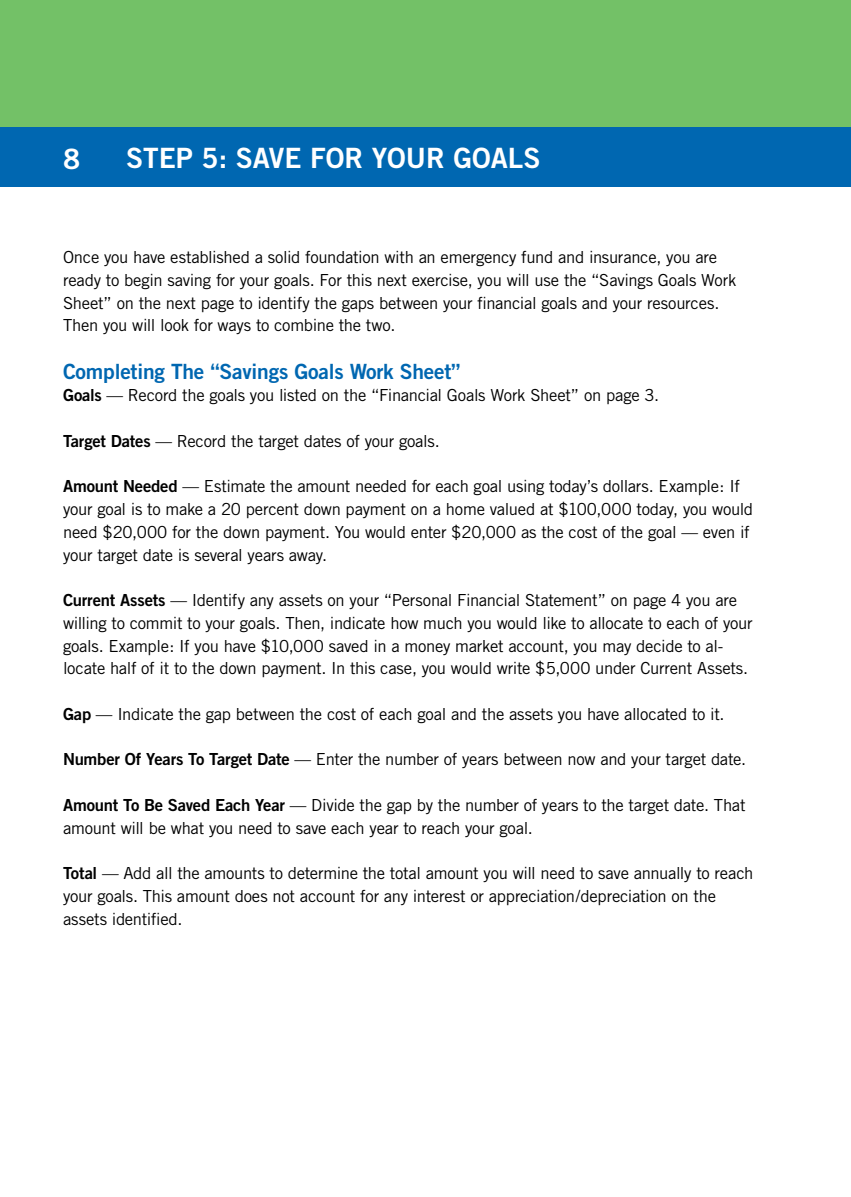
<style>
.page{position:relative;width:851px;height:1197px;background:#fff}
.page>*{position:absolute;margin:0;border:0;box-sizing:border-box;transform-origin:0 0}
.t1{font:28px "Trade Gothic Bold Two";color:#fff}
.t2{font:21px "Trade Gothic Bold Two";letter-spacing:-.01em;color:#0067b1}
.t3{font:16.62px/22.8px "Trade Gothic";letter-spacing:-.015em;color:#000}
.s1{font-family:"Trade Gothic Bold Two"}
</style>
<div class="page">
<div style="left:0;top:0;width:850px;height:158px;background:#73c167"></div>
<div style="left:0;top:127px;width:850px;height:60px;background:#0067b1"></div>
<h1 class="t1" style="left:63px;top:141px;width:19px">8</h1>
<h1 class="t1" style="left:126px;top:141px;width:35px">Step</h1>
<h1 class="t1" style="left:201px;top:141px;width:288px">5: Save For Your Goals</h1>
<p class="t3" style="left:63px;top:246px;width:675px">Once you have established a solid foundation with an emergency fund and insurance, you are ready to begin saving for your goals. For this next exercise, you will use the “Savings Goals Work Sheet” on the next page to identify the gaps between your financial goals and your resources.<br>Then you will look for ways to combine the two.</p>
<p class="t2" style="left:63px;top:358px;width:399px">Completing The “Savings Goals Work Sheet”</p>
<p class="t3" style="left:63px;top:384px;width:597px"><span class="s1">Goals</span> — Record the goals you listed on the “Financial Goals Work Sheet” on page 3.</p>
<p class="t3" style="left:63px;top:429px;width:378px"><span class="s1">Target Dates</span> — Record the target dates of your goals.</p>
<p class="t3" style="left:63px;top:475px;width:691px"><span class="s1">Amount Needed</span> — Estimate the amount needed for each goal using today’s dollars. Example: If your goal is to make a 20 percent down payment on a home valued at $100,000 today, you would need $20,000 for the down payment. You would enter $20,000 as the cost of the goal — even if your target date is several years away.</p>
<p class="t3" style="left:63px;top:589px;width:691px"><span class="s1">Current Assets</span> — Identify any assets on your “Personal Financial Statement” on page 4 you are willing to commit to your goals. Then, indicate how much you would like to allocate to each of your goals. Example: If you have $10,000 saved in a money market account, you may decide to al&shy;locate half of it to the down payment. In this case, you would write $5,000 under Current Assets.</p>
<p class="t3" style="left:63px;top:702px;width:663px"><span class="s1">Gap</span> — Indicate the gap between the cost of each goal and the assets you have allocated to it.</p>
<p class="t3" style="left:63px;top:748px;width:684px"><span class="s1">Number Of Years To Target Date</span> — Enter the number of years between now and your target date.</p>
<p class="t3" style="left:63px;top:793px;width:684px"><span class="s1">Amount To Be Saved Each Year</span> — Divide the gap by the number of years to the target date. That amount will be what you need to save each year to reach your goal.</p>
<p class="t3" style="left:63px;top:862px;width:691px"><span class="s1">Total</span> — Add all the amounts to determine the total amount you will need to save annually to reach your goals. This amount does not account for any interest or appreciation/depreciation on the assets identified.</p>
</div>
